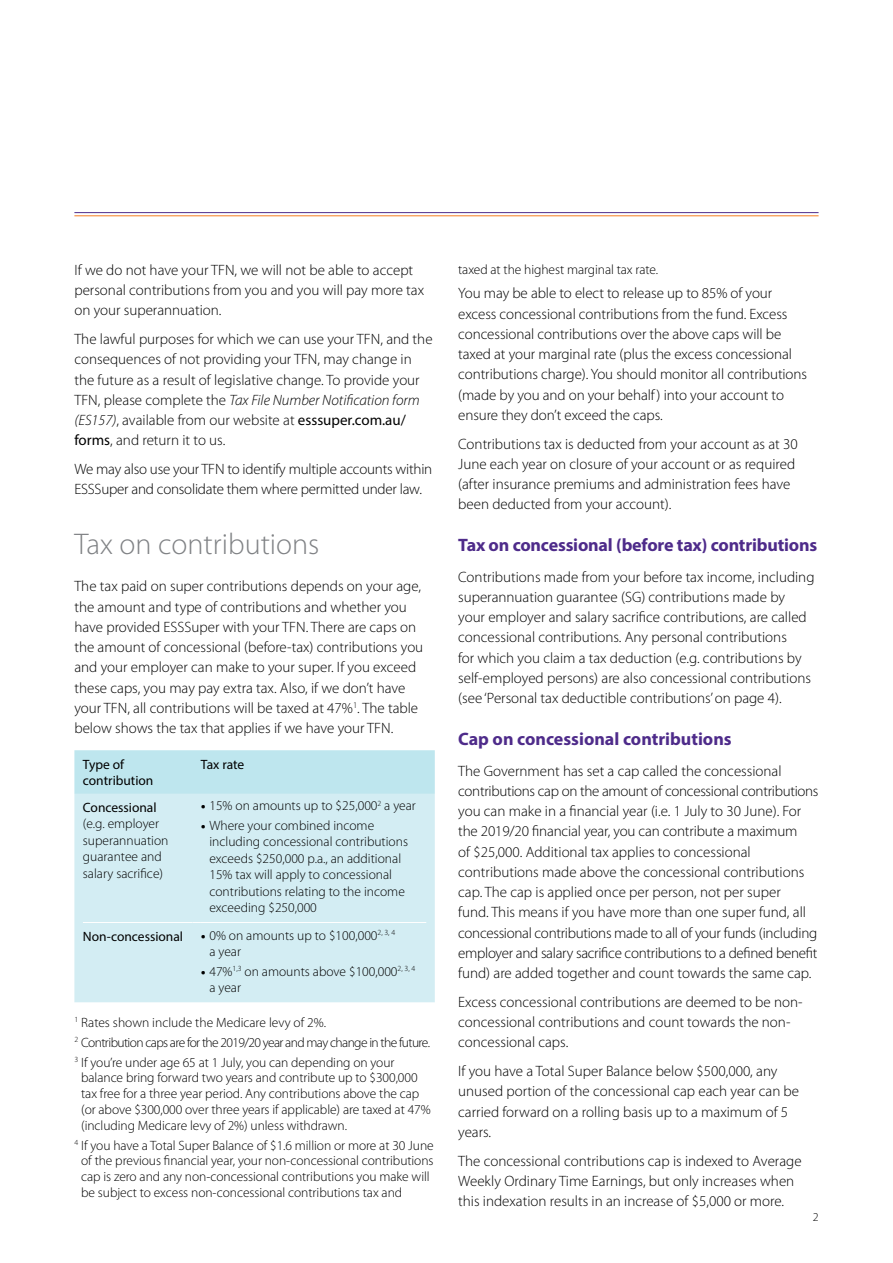
<style>
.page{position:relative;width:893px;height:1263px;background:#fff}
.page>*{position:absolute;margin:0;border:0;box-sizing:border-box;transform-origin:0 0}
.t1{font:300 30px "Myriad Pro";color:#808285}
.t2{font:700 18px "Myriad Pro";letter-spacing:-.01em;color:#4e2b8a}
.t3{font:300 15px/20.2px "Myriad Pro";color:#000}
.t4{font:300 13.5px/16.5px "Myriad Pro";letter-spacing:-.005em;color:#000}
.t5{font:13.5px/16.5px "Myriad Pro";color:#000}
.t6{font:300 12px "Myriad Pro";color:#000}
.s1{font-style:italic}
.s2{font-weight:400}
</style>
<div class="page">
<hr style="left:74px;top:212px;width:745px;height:1px;background:#4e2b8a">
<hr style="left:74px;top:215px;width:745px;height:1px;background:#f57e20">
<div style="left:74px;top:750px;width:361px;height:44px;background:#bee6ee"></div>
<div style="left:74px;top:794px;width:361px;height:208px;background:#d3edf3"></div>
<hr style="left:83px;top:922px;width:109px;height:1px;background:#fff">
<hr style="left:201px;top:922px;width:225px;height:1px;background:#fff">
<svg style="left:202px;top:805px;width:3px;height:4px"></svg>
<svg style="left:202px;top:934px;width:3px;height:4px"></svg>
<p class="t3" style="left:74px;top:260px;width:351px">If we do not have your TFN, we will not be able to accept personal contributions from you and you will pay more tax on your superannuation.</p>
<p class="t3" style="left:74px;top:329px;width:360px">The lawful purposes for which we can use your TFN, and the consequences of not providing your TFN, may change in the future as a result of legislative change. To provide your TFN, please complete the <span class="s1">Tax File Number Notification form (ES157)</span>, available from our website at <span class="s2">esssuper.com.au/ forms</span>, and return it to us.</p>
<p class="t3" style="left:74px;top:459px;width:359px">We may also use your TFN to identify multiple accounts within<br>ESSSuper and consolidate them where permitted under law.</p>
<h1 class="t1" style="left:74px;top:528px;width:247px">Tax on contributions</h1>
<p class="t3" style="left:74px;top:577px;width:350px">The tax paid on super contributions depends on your age, the amount and type of contributions and whether you have provided ESSSuper with your TFN. There are caps on the amount of concessional (before-tax) contributions you and your employer can make to your super. If you exceed these caps, you may pay extra tax. Also, if we don’t have your TFN, all contributions will be taxed at 47%<sup>1</sup>. The table below shows the tax that applies if we have your TFN.</p>
<p class="t5" style="left:83px;top:756px;width:72px">Type of contribution</p>
<p class="t5" style="left:201px;top:756px;width:45px">Tax rate</p>
<p class="t5" style="left:83px;top:799px;width:75px">Concessional</p>
<p class="t4" style="left:83px;top:816px;width:87px">(e.g. employer superannuation guarantee and salary sacrifice)</p>
<p class="t4" style="left:209px;top:796px;width:208px;line-height:19.6px">15% on amounts up to $25,000<sup>2</sup> a year<br>Where your combined income</p>
<p class="t4" style="left:209px;top:834px;width:200px">including concessional contributions exceeds $250,000 p.a., an additional 15% tax will apply to concessional contributions relating to the income exceeding $250,000</p>
<p class="t5" style="left:83px;top:928px;width:102px">Non-concessional</p>
<p class="t4" style="left:209px;top:927px;width:187px">0% on amounts up to $100,000<sup>2,</sup> <sup>3,</sup> <sup>4 </sup>a year</p>
<p class="t4" style="left:209px;top:963px;width:207px">47%<sup>1,3</sup> on amounts above $100,000<sup>2,</sup> <sup>3,</sup> <sup>4 </sup>a year</p>
<p class="t4" style="left:74px;top:1012px;width:357px;line-height:20px"><sup>1</sup> Rates shown include the Medicare levy of 2%.<br><sup>2</sup> Contribution caps are for the 2019/20 year and may change in the future.<br><sup>3</sup> If you’re under age 65 at 1 July, you can depending on your</p>
<p class="t4" style="left:81px;top:1070px;width:351px;line-height:15.8px">balance bring forward two years and contribute up to $300,000 tax free for a three year period. Any contributions above the cap (or above $300,000 over three years if applicable) are taxed at 47% (including Medicare levy of 2%) unless withdrawn.</p>
<p class="t4" style="left:81px;top:1137px;width:354px;line-height:15.8px;text-indent:-7px"><sup>4</sup> If you have a Total Super Balance of $1.6 million or more at 30 June of the previous financial year, your non-concessional contributions cap is zero and any non-concessional contributions you make will be subject to excess non-concessional contributions tax and</p>
<p class="t4" style="left:458px;top:261px;width:202px">taxed at the highest marginal tax rate.</p>
<p class="t3" style="left:458px;top:283px;width:350px">You may be able to elect to release up to 85% of your excess concessional contributions from the fund. Excess concessional contributions over the above caps will be taxed at your marginal rate (plus the excess concessional contributions charge). You should monitor all contributions (made by you and on your behalf ) into your account to ensure they don’t exceed the caps.</p>
<p class="t3" style="left:458px;top:434px;width:341px">Contributions tax is deducted from your account as at 30<br>June each year on closure of your account or as required (after insurance premiums and administration fees have been deducted from your account).</p>
<p class="t2" style="left:458px;top:533px;width:361px">Tax on concessional (before tax) contributions</p>
<p class="t3" style="left:458px;top:567px;width:358px">Contributions made from your before tax income, including superannuation guarantee (SG) contributions made by your employer and salary sacrifice contributions, are called concessional contributions. Any personal contributions<br>for which you claim a tax deduction (e.g. contributions by self-employed persons) are also concessional contributions (see ‘Personal tax deductible contributions’ on page 4).</p>
<p class="t2" style="left:458px;top:727px;width:275px">Cap on concessional contributions</p>
<p class="t3" style="left:458px;top:761px;width:362px">The Government has set a cap called the concessional contributions cap on the amount of concessional contributions you can make in a financial year (i.e. 1 July to 30 June). For the 2019/20 financial year, you can contribute a maximum<br>of $25,000. Additional tax applies to concessional contributions made above the concessional contributions cap. The cap is applied once per person, not per super<br>fund. This means if you have more than one super fund, all concessional contributions made to all of your funds (including employer and salary sacrifice contributions to a defined benefit fund) are added together and count towards the same cap.</p>
<p class="t3" style="left:458px;top:992px;width:346px">Excess concessional contributions are deemed to be non&shy;concessional contributions and count towards the non&shy;concessional caps.</p>
<p class="t3" style="left:458px;top:1061px;width:342px">If you have a Total Super Balance below $500,000, any unused portion of the concessional cap each year can be carried forward on a rolling basis up to a maximum of 5 years.</p>
<p class="t3" style="left:458px;top:1151px;width:345px">The concessional contributions cap is indexed to Average<br>Weekly Ordinary Time Earnings, but only increases when this indexation results in an increase of $5,000 or more.</p>
<p class="t6" style="left:813px;top:1210px;width:7px">2</p>
</div>
